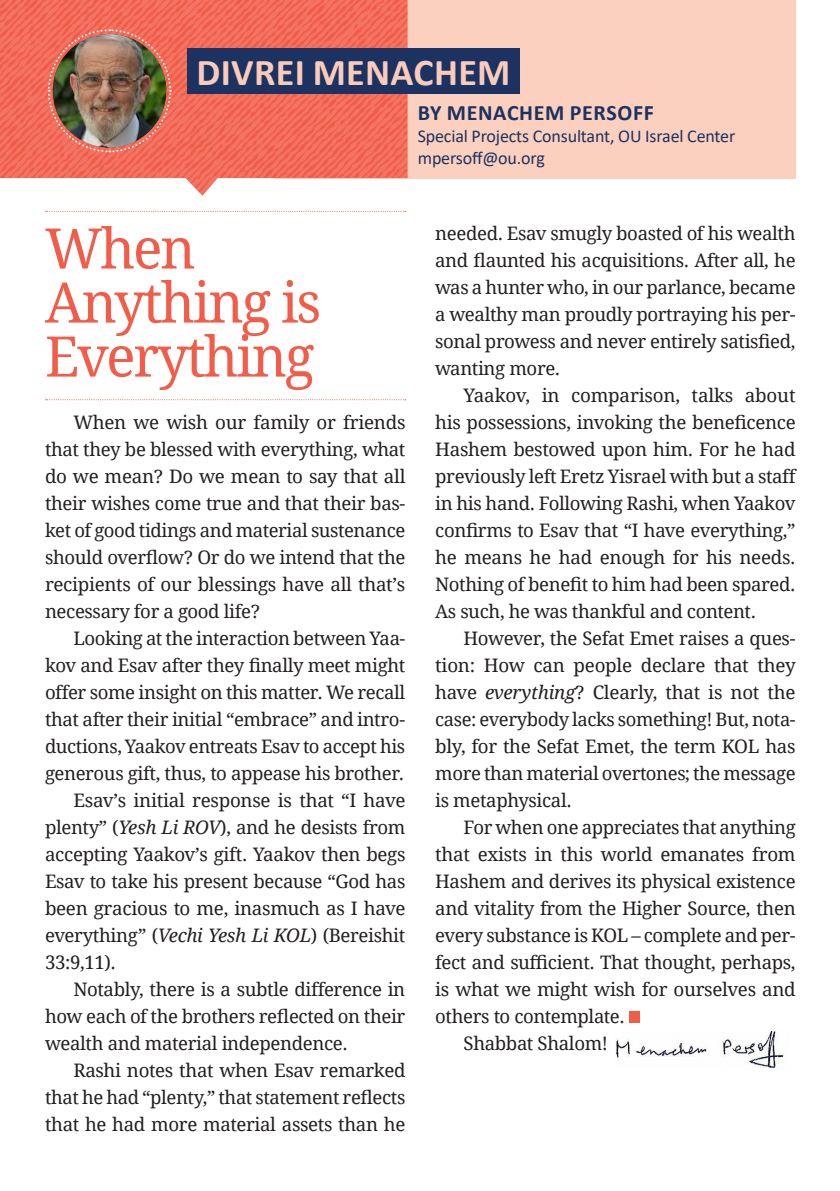
<style>
.page{position:relative;width:840px;height:1191px;background:#fff}
.page>*{position:absolute;margin:0;border:0;box-sizing:border-box;transform-origin:0 0}
.headline{font:56px/54px "Droid Serif";letter-spacing:-.04em;color:#f15d49}
.t1{font:700 38px "Calibri";letter-spacing:.01em;color:#fbcbba}
.t2{font:700 22px "Calibri";letter-spacing:.03em;color:#1c3260}
.MAIN_TEXT{font:18.6px/27px "Droid Serif";letter-spacing:-.02em;color:#231f20;text-align:justify}
.t3{font:18px "Calibri";letter-spacing:-.01em;color:#1c3260}
.s1{font-style:italic}
</style>
<div class="page">
<div style="left:275px;top:0;width:520px;height:178px;background:#fbd0bf"></div>
<div style="left:187px;top:48px;width:332px;height:46px;background:#1c3260"></div>
<svg style="left:0;top:0;width:407px;height:196px"></svg>
<img style="left:616px;top:1031px;width:168px;height:38px">
<svg style="left:45px;top:211px;width:360px;height:1px"></svg>
<svg style="left:45px;top:399px;width:360px;height:1px"></svg>
<div style="left:628px;top:1011px;width:11px;height:12px;background:#f15d49"></div>
<p class="t1" style="left:196px;top:46px;width:315px">DIVREI MENACHEM</p>
<p class="t2" style="left:417px;top:97px;width:237px">BY MENACHEM PERSOFF</p>
<p class="t3" style="left:417px;top:124px;width:319px">Special Projects Consultant, OU Israel Center</p>
<p class="t3" style="left:417px;top:146px;width:128px">mpersoff@ou.org</p>
<p class="headline" style="left:45px;top:222px;width:277px">When<br>Anything is<br>Everything</p>
<p class="MAIN_TEXT" style="left:45px;top:409px;width:362px;text-indent:28px">When we wish our family or friends that they be blessed with everything, what do we mean? Do we mean to say that all their wishes come true and that their bas&shy;ket of good tidings and material sustenance should overflow? Or do we intend that the recipients of our blessings have all that’s necessary for a good life?</p>
<p class="MAIN_TEXT" style="left:45px;top:625px;width:361px;text-indent:28px">Looking at the interaction between Yaa&shy;kov and Esav after they finally meet might offer some insight on this matter. We recall that after their initial “embrace” and intro&shy;ductions, Yaakov entreats Esav to accept his generous gift, thus, to appease his brother.</p>
<p class="MAIN_TEXT" style="left:45px;top:787px;width:362px;text-indent:28px">Esav’s initial response is that “I have plenty” (<span class="s1">Yesh Li ROV</span>), and he desists from accepting Yaakov’s gift. Yaakov then begs Esav to take his present because “God has been gracious to me, inasmuch as I have everything” (<span class="s1">Vechi Yesh Li KOL</span>) (Bereishit 33:9,11).</p>
<p class="MAIN_TEXT" style="left:45px;top:976px;width:361px;text-indent:28px">Notably, there is a subtle difference in how each of the brothers reflected on their wealth and material independence.</p>
<p class="MAIN_TEXT" style="left:45px;top:1057px;width:362px;text-indent:28px">Rashi notes that when Esav remarked that he had “plenty,” that statement reflects that he had more material assets than he</p>
<p class="MAIN_TEXT" style="left:435px;top:220px;width:362px">needed. Esav smugly boasted of his wealth and flaunted his acquisitions. After all, he was a hunter who, in our parlance, became a wealthy man proudly portraying his per&shy;sonal prowess and never entirely satisfied, wanting more.</p>
<p class="MAIN_TEXT" style="left:435px;top:382px;width:362px;text-indent:28px">Yaakov, in comparison, talks about his possessions, invoking the beneficence Hashem bestowed upon him. For he had previously left Eretz Yisrael with but a staff in his hand. Following Rashi, when Yaakov confirms to Esav that “I have everything,” he means he had enough for his needs.<br>Nothing of benefit to him had been spared.<br>As such, he was thankful and content.</p>
<p class="MAIN_TEXT" style="left:435px;top:625px;width:362px;text-indent:28px">However, the Sefat Emet raises a ques&shy;tion: How can people declare that they have <span class="s1">everything</span>? Clearly, that is not the case: everybody lacks something! But, nota&shy;bly, for the Sefat Emet, the term KOL has more than material overtones; the message is metaphysical.</p>
<p class="MAIN_TEXT" style="left:463px;top:814px;width:333px">For when one appreciates that anything</p>
<p class="MAIN_TEXT" style="left:435px;top:841px;width:362px">that exists in this world emanates from</p>
<p class="MAIN_TEXT" style="left:435px;top:868px;width:362px">Hashem and derives its physical existence</p>
<p class="MAIN_TEXT" style="left:435px;top:895px;width:362px">and vitality from the Higher Source, then</p>
<p class="MAIN_TEXT" style="left:435px;top:922px;width:361px">every substance is KOL – complete and per-</p>
<p class="MAIN_TEXT" style="left:435px;top:949px;width:362px">fect and sufficient. That thought, perhaps,</p>
<p class="MAIN_TEXT" style="left:435px;top:976px;width:362px">is what we might wish for ourselves and</p>
<p class="MAIN_TEXT" style="left:435px;top:1003px;width:191px">others to contemplate.</p>
<p class="MAIN_TEXT" style="left:463px;top:1030px;width:146px">Shabbat Shalom!</p>
</div>
